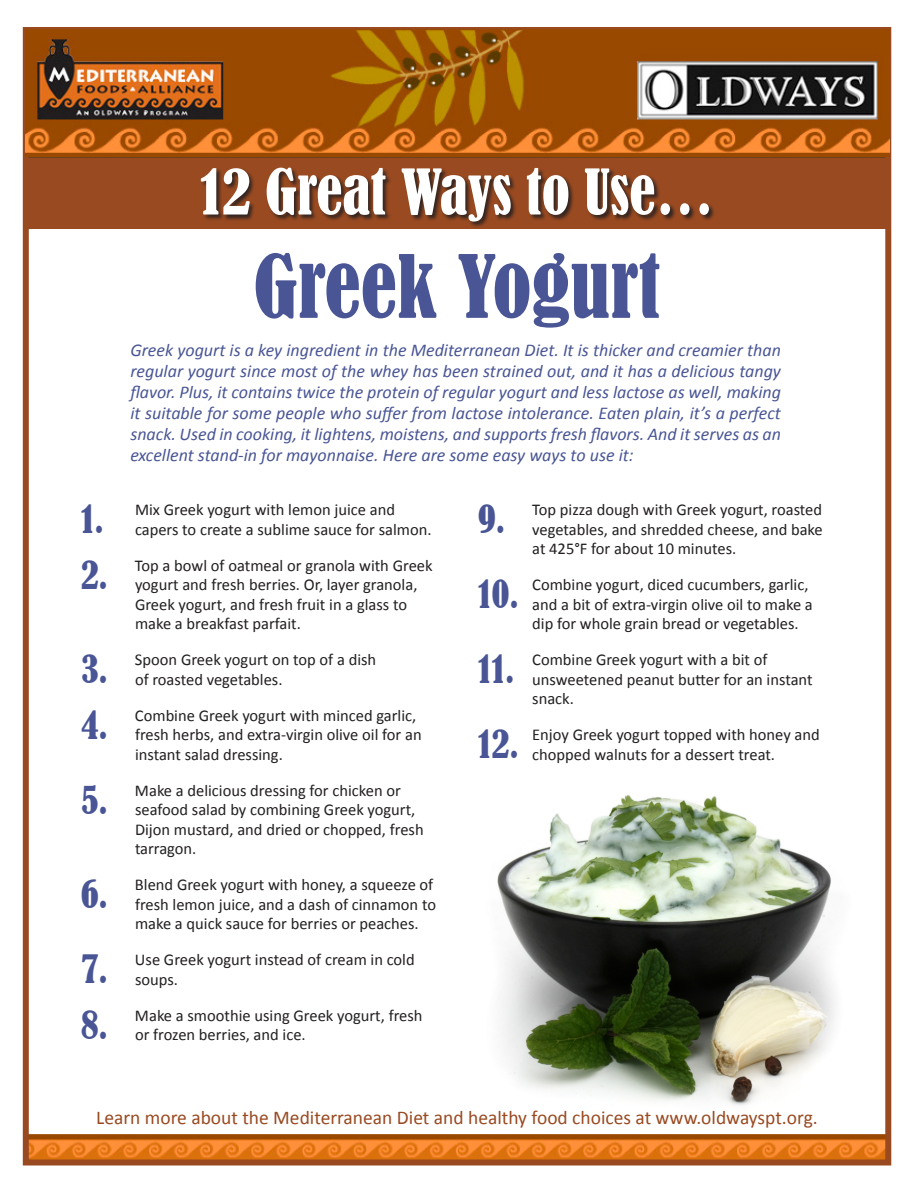
<style>
.page{position:relative;width:918px;height:1188px;background:#fff}
.page>*{position:absolute;margin:0;border:0;box-sizing:border-box;transform-origin:0 0}
.t1{font:condensed 81px "Bernard";color:#495595}
.t2{font:condensed 58.5px "Bernard";color:#fff}
.yogurt_bullets{font:condensed 36px "Bernard";color:#495595}
.t3{font:19.5px "Calibri";color:#994a21}
.Intro{font:italic 18px/21px "Calibri";color:#495595;text-align:justify}
.yogurt_bullets-2{font:16.5px/19.5px "Calibri";color:#231f20}
</style>
<div class="page">
<div style="left:21px;top:1129px;width:871px;height:29px;background:linear-gradient(to right,#fff,#fff)"></div>
<div style="left:25px;top:143px;width:864px;height:86px;background:#994a21"></div>
<div style="left:201px;top:168px;width:515px;height:60px;background:#231f20;opacity:.86"></div>
<div style="left:25px;top:152px;width:864px;height:6px;background:#6d4219"></div>
<img style="left:497px;top:795px;width:339px;height:311px">
<img style="left:30px;top:1135px;width:854px;height:24px">
<div style="left:23px;top:27px;width:868px;height:1139px;border:6px solid #994a21"></div>
<img style="left:25px;top:29px;width:865px;height:128px">
<p class="t2" style="left:200px;top:158px;width:515px">12 Great Ways to Use…</p>
<p class="t1" style="left:254px;top:240px;width:409px">Greek Yogurt</p>
<p class="Intro" style="left:130px;top:339px;width:652px">Greek yogurt is a key ingredient in the Mediterranean Diet. It is thicker and creamier than regular yogurt since most of the whey has been strained out, and it has a delicious tangy flavor. Plus, it contains twice the protein of regular yogurt and less lactose as well, making it suitable for some people who suffer from lactose intolerance. Eaten plain, it’s a perfect snack. Used in cooking, it lightens, moistens, and supports fresh flavors. And it serves as an excellent stand-in for mayonnaise. Here are some easy ways to use it:</p>
<p class="yogurt_bullets" style="left:81px;top:498px;width:24px">1.</p>
<p class="yogurt_bullets-2" style="left:135px;top:500px;width:298px">Mix Greek yogurt with lemon juice and capers to create a sublime sauce for salmon.</p>
<p class="yogurt_bullets" style="left:81px;top:554px;width:28px">2.</p>
<p class="yogurt_bullets-2" style="left:135px;top:555px;width:299px">Top a bowl of oatmeal or granola with Greek yogurt and fresh berries. Or, layer granola, Greek yogurt, and fresh fruit in a glass to make a breakfast parfait.</p>
<p class="yogurt_bullets" style="left:81px;top:648px;width:28px">3.</p>
<p class="yogurt_bullets-2" style="left:135px;top:650px;width:243px">Spoon Greek yogurt on top of a dish of roasted vegetables.</p>
<p class="yogurt_bullets" style="left:81px;top:704px;width:28px">4.</p>
<p class="yogurt_bullets-2" style="left:135px;top:705px;width:288px">Combine Greek yogurt with minced garlic, fresh herbs, and extra-virgin olive oil for an instant salad dressing.</p>
<p class="yogurt_bullets" style="left:81px;top:779px;width:28px">5.</p>
<p class="yogurt_bullets-2" style="left:135px;top:780px;width:290px">Make a delicious dressing for chicken or seafood salad by combining Greek yogurt, Dijon mustard, and dried or chopped, fresh tarragon.</p>
<p class="yogurt_bullets" style="left:81px;top:873px;width:28px">6.</p>
<p class="yogurt_bullets-2" style="left:135px;top:875px;width:303px">Blend Greek yogurt with honey, a squeeze of fresh lemon juice, and a dash of cinnamon to make a quick sauce for berries or peaches.</p>
<p class="yogurt_bullets" style="left:81px;top:948px;width:28px">7.</p>
<p class="yogurt_bullets-2" style="left:135px;top:950px;width:281px">Use Greek yogurt instead of cream in cold soups.</p>
<p class="yogurt_bullets" style="left:81px;top:1004px;width:28px">8.</p>
<p class="yogurt_bullets-2" style="left:135px;top:1005px;width:289px">Make a smoothie using Greek yogurt, fresh or frozen berries, and ice.</p>
<p class="yogurt_bullets" style="left:478px;top:498px;width:29px">9.</p>
<p class="yogurt_bullets-2" style="left:532px;top:500px;width:292px;text-align:justify">Top pizza dough with Greek yogurt, roasted vegetables, and shredded cheese, and bake at 425°F for about 10 minutes.</p>
<p class="yogurt_bullets" style="left:478px;top:573px;width:42px">10.</p>
<p class="yogurt_bullets-2" style="left:532px;top:575px;width:282px">Combine yogurt, diced cucumbers, garlic, and a bit of extra-virgin olive oil to make a dip for whole grain bread or vegetables.</p>
<p class="yogurt_bullets" style="left:478px;top:648px;width:38px">11.</p>
<p class="yogurt_bullets-2" style="left:532px;top:650px;width:282px">Combine Greek yogurt with a bit of unsweetened peanut butter for an instant snack.</p>
<p class="yogurt_bullets" style="left:478px;top:723px;width:42px">12.</p>
<p class="yogurt_bullets-2" style="left:532px;top:725px;width:289px">Enjoy Greek yogurt topped with honey and chopped walnuts for a dessert treat.</p>
<p class="t3" style="left:96px;top:1105px;width:723px">Learn more about the Mediterranean Diet and healthy food choices at www.oldwayspt.org.</p>
</div>
